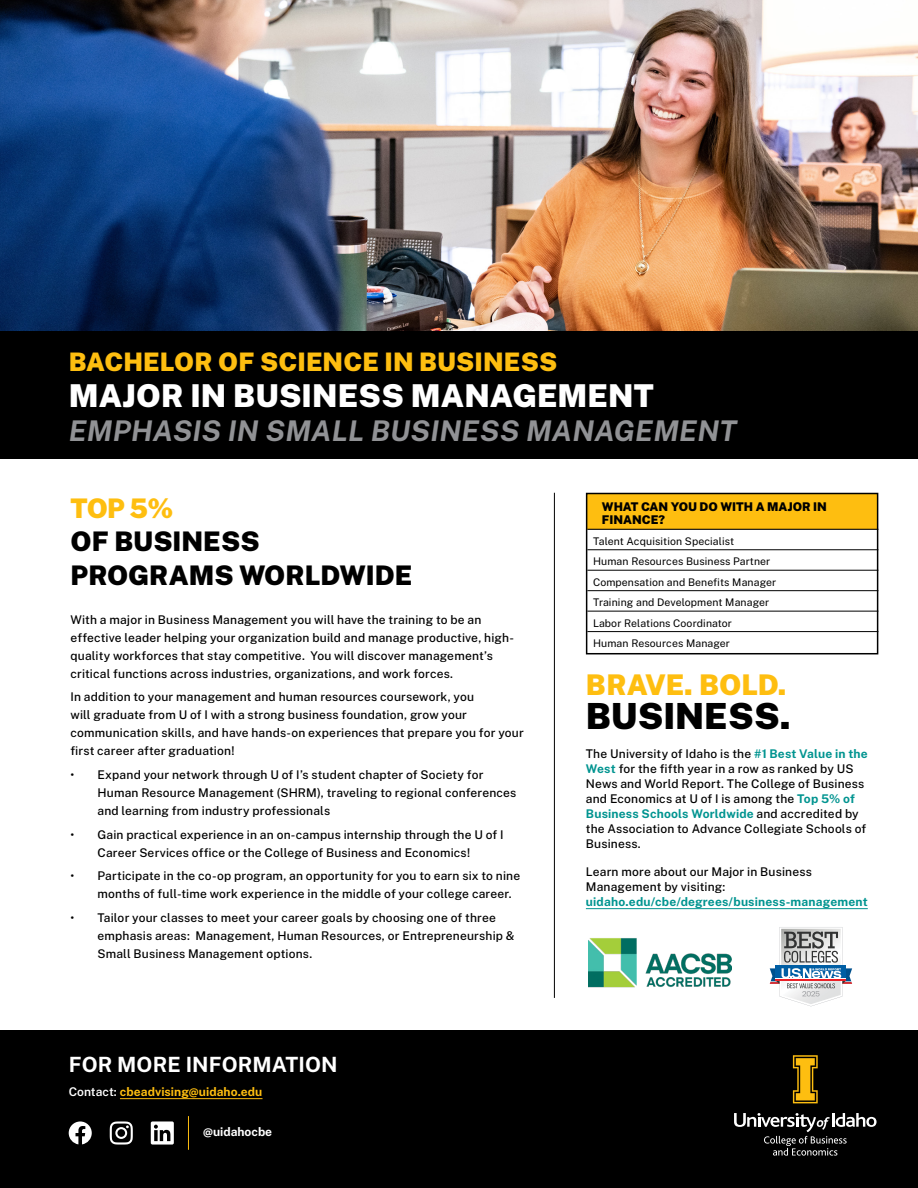
<style>
.page{position:relative;width:918px;height:1188px;background:#fff}
.page>*{position:absolute;margin:0;border:0;box-sizing:border-box;transform-origin:0 0}
.t1{font:900 36px "Public Sans";color:#000}
.t2{font:900 31.5px "Public Sans";letter-spacing:.005em;color:#fff}
.t3{font:italic 700 28.5px "Public Sans";letter-spacing:.005em;color:#919295}
.t4{font:900 28.5px "Public Sans";color:#febe10}
.t5{font:900 27px/34.5px "Public Sans";color:#000}
.t6{font:900 27px "Public Sans";color:#febe10}
.t7{font:900 25.5px "Public Sans";letter-spacing:.005em;color:#febe10}
.t8{font:700 21px "Public Sans";letter-spacing:.005em;color:#fff}
.t9{font:500 12px/18px "Public Sans";letter-spacing:.015em;color:#000}
.t10{font:700 12px "Public Sans";letter-spacing:.015em;color:#009490}
.t11{font:900 12px/14px "Public Sans";color:#000}
.t12{font:700 12px "Public Sans";letter-spacing:.005em;color:#febe10}
.t13{font:700 12px "Public Sans";color:#fff}
.t14{font:10.5px/20.4px "Public Sans";letter-spacing:.01em;color:#000}
.s1{font-weight:600;color:#fff}
.s2{font-weight:700;color:#009490}
</style>
<div class="page">
<div style="left:0;top:1030px;width:918px;height:158px;background:#000"></div>
<img style="left:0;top:0;width:918px;height:331px">
<div style="left:0;top:331px;width:918px;height:128px;background:#000"></div>
<hr style="left:586px;top:908px;width:282px;height:1px;background:#009490">
<svg style="left:770px;top:927px;width:82px;height:79px"></svg>
<div style="left:587px;top:494px;width:291px;height:35px;background:#febe10"></div>
<svg style="left:589px;top:549px;width:286px;height:84px"></svg>
<hr style="left:587px;top:529px;width:291px;height:1px;background:#000">
<hr style="left:587px;top:550px;width:291px;height:1px;background:#000">
<hr style="left:587px;top:570px;width:291px;height:1px;background:#000">
<hr style="left:587px;top:590px;width:291px;height:1px;background:#000">
<hr style="left:587px;top:611px;width:291px;height:1px;background:#000">
<hr style="left:587px;top:631px;width:291px;height:1px;background:#000">
<div style="left:586px;top:493px;width:292px;height:161px;border:2px solid #000"></div>
<hr style="left:554px;top:493px;width:1px;height:505px;background:#000">
<svg style="left:793px;top:1055px;width:25px;height:48px"></svg>
<svg style="left:734px;top:1113px;width:143px;height:43px"></svg>
<img style="left:588px;top:938px;width:144px;height:50px">
<hr style="left:120px;top:1098px;width:143px;height:1px;background:#febe10">
<svg style="left:69px;top:1121px;width:23px;height:23px"></svg>
<svg style="left:110px;top:1121px;width:23px;height:24px"></svg>
<svg style="left:151px;top:1121px;width:23px;height:24px"></svg>
<hr style="left:188px;top:1116px;width:1px;height:34px;background:#febe10">
<h3 class="t7" style="left:69px;top:342px;width:490px">BACHELOR OF SCIENCE IN BUSINESS</h3>
<h2 class="t2" style="left:69px;top:371px;width:587px">MAJOR IN BUSINESS MANAGEMENT</h2>
<h3 class="t3" style="left:69px;top:410px;width:670px">EMPHASIS IN SMALL BUSINESS MANAGEMENT</h3>
<h3 class="t6" style="left:70px;top:488px;width:105px">TOP 5%</h3>
<h3 class="t5" style="left:70px;top:522px;width:343px">OF BUSINESS<br>PROGRAMS WORLDWIDE</h3>
<p class="t9" style="left:70px;top:610px;width:445px">With a major in Business Management you will have the training to be an effective leader helping your organization build and manage productive, high&shy;quality workforces that stay competitive. You will discover management’s critical functions across industries, organizations, and work forces.</p>
<p class="t9" style="left:70px;top:687px;width:455px">In addition to your management and human resources coursework, you<br>will graduate from U of I with a strong business foundation, grow your communication skills, and have hands-on experiences that prepare you for your first career after graduation!</p>
<p class="t9" style="left:98px;top:765px;width:420px;text-indent:-27px">• Expand your network through U of I’s student chapter of Society for<br>Human Resource Management (SHRM), traveling to regional conferences and learning from industry professionals</p>
<p class="t9" style="left:70px;top:825px;width:435px;text-align:center">• Gain practical experience in an on-campus internship through the U of I<br>Career Services office or the College of Business and Economics!</p>
<p class="t9" style="left:98px;top:866px;width:424px;text-indent:-27px">• Participate in the co-op program, an opportunity for you to earn six to nine months of full-time work experience in the middle of your college career.</p>
<p class="t9" style="left:98px;top:908px;width:419px;text-indent:-27px">• Tailor your classes to meet your career goals by choosing one of three emphasis areas: Management, Human Resources, or Entrepreneurship &amp;<br>Small Business Management options.</p>
<h3 class="t8" style="left:69px;top:1049px;width:270px">FOR MORE INFORMATION</h3>
<p class="t12" style="left:69px;top:1083px;width:195px"><span class="s1">Contact:</span> cbeadvising@uidaho.edu</p>
<p class="t13" style="left:203px;top:1122px;width:71px">@uidahocbe</p>
<p class="t11" style="left:602px;top:498px;width:227px">WHAT CAN YOU DO WITH A MAJOR IN<br>FINANCE?</p>
<p class="t14" style="left:593px;top:530px;width:185px">Talent Acquisition Specialist<br>Human Resources Business Partner<br>Compensation and Benefits Manager<br>Training and Development Manager<br>Labor Relations Coordinator<br>Human Resources Manager</p>
<h3 class="t4" style="left:586px;top:663px;width:202px">BRAVE. BOLD.</h3>
<h1 class="t1" style="left:586px;top:689px;width:206px">BUSINESS.</h1>
<p class="t9" style="left:586px;top:745px;width:283px;line-height:15px">The University of Idaho is the <span class="s2">#1 Best Value in the West</span> for the fifth year in a row as ranked by US News and World Report. The College of Business and Economics at U of I is among the <span class="s2">Top 5% of Business Schools Worldwide</span> and accredited by the Association to Advance Collegiate Schools of Business.</p>
<p class="t9" style="left:586px;top:864px;width:227px;line-height:15px">Learn more about our Major in Business<br>Management by visiting:</p>
<p class="t10" style="left:586px;top:893px;width:283px">uidaho.edu/cbe/degrees/business-management</p>
</div>
